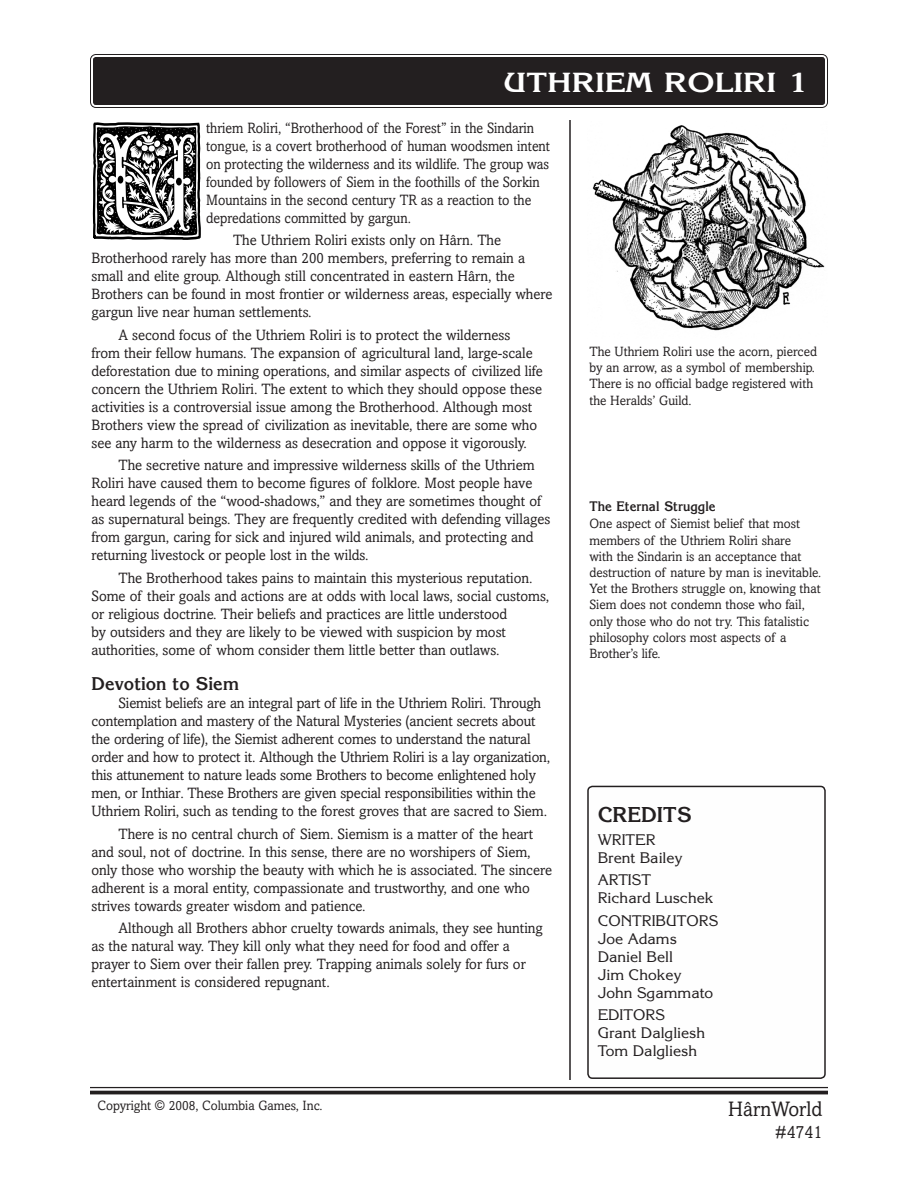
<style>
.page{position:relative;width:918px;height:1188px;background:#fff}
.page>*{position:absolute;margin:0;border:0;box-sizing:border-box;transform-origin:0 0}
.t1{font:700 27px "Korinna";color:#fff;scale:1.2 1}
.t2{font:21px "Amasis";color:#231f20;scale:.95 1}
.t3{font:700 21px "Korinna";color:#231f20}
.heading_2{font:700 18px "Korinna";color:#231f20}
.t4{font:18px "Amasis";color:#231f20;scale:.95 1}
.Normal_FL{font:15px/18px "Amasis";color:#231f20;scale:.95 1}
.Normal_FL-2{font:15px/18px "Amasis";color:#231f20;scale:.9 1}
.t5{font:15px "Korinna";color:#231f20}
.Sidebar{font:13.5px/16.2px "Amasis";color:#231f20;scale:.95 1}
.Heading_4{font:700 13.5px "Korinna";color:#231f20;scale:.95 1}
</style>
<div class="page">
<svg style="left:90px;top:1088px;width:738px;height:3px"></svg>
<hr style="left:90px;top:1087px;width:738px;height:1px;background:#231f20">
<hr style="left:90px;top:1091px;width:738px;height:3px;background:#231f20">
<div style="left:93px;top:57px;width:732px;height:48px;background:#231f20;border-radius:3px"></div>
<div style="left:90px;top:54px;width:738px;height:54px;border:6px solid #fff;border-radius:3px"></div>
<div style="left:90px;top:54px;width:738px;height:54px;border:1px solid #231f20;border-radius:5px"></div>
<div style="left:93px;top:57px;width:732px;height:48px;border:3px solid #231f20;border-radius:2px"></div>
<hr style="left:569px;top:120px;width:2px;height:960px;background:#231f20">
<div style="left:587px;top:786px;width:239px;height:293px;border:2px solid #231f20;border-radius:4px"></div>
<img style="left:592px;top:125px;width:233px;height:206px">
<svg style="left:92px;top:122px;width:109px;height:118px"></svg>
<p class="t1" style="left:503px;top:66px;width:256px">Uthriem Roliri 1</p>
<p class="Normal_FL-2" style="left:206px;top:119px;width:384px">thriem Roliri, “Brotherhood of the Forest” in the Sindarin tongue, is a covert brotherhood of human woodsmen intent on protecting the wilderness and its wildlife. The group was founded by followers of Siem in the foothills of the Sorkin Mountains in the second century TR as a reaction to the depredations committed by gargun.</p>
<p class="Normal_FL" style="left:92px;top:231px;width:487px;text-indent:142px">The Uthriem Roliri exists only on Hârn. The Brotherhood rarely has more than 200 members, preferring to remain a small and elite group. Although still concentrated in eastern Hârn, the Brothers can be found in most frontier or wilderness areas, especially where gargun live near human settlements.</p>
<p class="Normal_FL" style="left:92px;top:326px;width:477px;text-indent:27px">A second focus of the Uthriem Roliri is to protect the wilderness<br>from their fellow humans. The expansion of agricultural land, large-scale deforestation due to mining operations, and similar aspects of civilized life concern the Uthriem Roliri. The extent to which they should oppose these activities is a controversial issue among the Brotherhood. Although most Brothers view the spread of civilization as inevitable, there are some who see any harm to the wilderness as desecration and oppose it vigorously.</p>
<p class="Normal_FL" style="left:92px;top:456px;width:484px;text-indent:27px">The secretive nature and impressive wilderness skills of the Uthriem Roliri have caused them to become figures of folklore. Most people have heard legends of the “wood-shadows,” and they are sometimes thought of as supernatural beings. They are frequently credited with defending villages from gargun, caring for sick and injured wild animals, and protecting and returning livestock or people lost in the wilds.</p>
<p class="Normal_FL" style="left:92px;top:569px;width:483px;text-indent:27px">The Brotherhood takes pains to maintain this mysterious reputation.<br>Some of their goals and actions are at odds with local laws, social customs, or religious doctrine. Their beliefs and practices are little understood<br>by outsiders and they are likely to be viewed with suspicion by most authorities, some of whom consider them little better than outlaws.</p>
<p class="heading_2" style="left:92px;top:672px;width:149px">Devotion to Siem</p>
<p class="Normal_FL" style="left:92px;top:694px;width:484px;text-indent:27px">Siemist beliefs are an integral part of life in the Uthriem Roliri. Through contemplation and mastery of the Natural Mysteries (ancient secrets about the ordering of life), the Siemist adherent comes to understand the natural order and how to protect it. Although the Uthriem Roliri is a lay organization, this attunement to nature leads some Brothers to become enlightened holy men, or Inthiar. These Brothers are given special responsibilities within the Uthriem Roliri, such as tending to the forest groves that are sacred to Siem.</p>
<p class="Normal_FL" style="left:92px;top:824px;width:486px;text-indent:27px">There is no central church of Siem. Siemism is a matter of the heart and soul, not of doctrine. In this sense, there are no worshipers of Siem, only those who worship the beauty with which he is associated. The sincere adherent is a moral entity, compassionate and trustworthy, and one who strives towards greater wisdom and patience.</p>
<p class="Normal_FL" style="left:92px;top:919px;width:477px;text-indent:27px">Although all Brothers abhor cruelty towards animals, they see hunting as the natural way. They kill only what they need for food and offer a prayer to Siem over their fallen prey. Trapping animals solely for furs or entertainment is considered repugnant.</p>
<p class="Sidebar" style="left:590px;top:343px;width:241px">The Uthriem Roliri use the acorn, pierced by an arrow, as a symbol of membership.<br>There is no official badge registered with the Heralds’ Guild.</p>
<p class="Heading_4" style="left:590px;top:497px;width:134px">The Eternal Struggle</p>
<p class="Sidebar" style="left:590px;top:516px;width:246px">One aspect of Siemist belief that most members of the Uthriem Roliri share<br>with the Sindarin is an acceptance that destruction of nature by man is inevitable.<br>Yet the Brothers struggle on, knowing that Siem does not condemn those who fail, only those who do not try. This fatalistic philosophy colors most aspects of a Brother’s life.</p>
<p class="t3" style="left:598px;top:802px;width:96px">CREDITS</p>
<p class="t5" style="left:598px;top:830px;width:59px">WRITER</p>
<p class="t5" style="left:598px;top:848px;width:87px">Brent Bailey</p>
<p class="t5" style="left:598px;top:871px;width:55px">ARTIST</p>
<p class="t5" style="left:598px;top:889px;width:117px">Richard Luschek</p>
<p class="t5" style="left:598px;top:911px;width:122px">CONTRIBUTORS</p>
<p class="t5" style="left:598px;top:929px;width:81px">Joe Adams</p>
<p class="t5" style="left:598px;top:947px;width:77px">Daniel Bell</p>
<p class="t5" style="left:598px;top:965px;width:86px">Jim Chokey</p>
<p class="t5" style="left:598px;top:983px;width:117px">John Sgammato</p>
<p class="t5" style="left:598px;top:1006px;width:69px">EDITORS</p>
<p class="t5" style="left:598px;top:1024px;width:109px">Grant Dalgliesh</p>
<p class="t5" style="left:598px;top:1042px;width:101px">Tom Dalgliesh</p>
<p class="Sidebar" style="left:98px;top:1098px;width:239px">Copyright © 2008, Columbia Games, Inc.</p>
<p class="t2" style="left:728px;top:1097px;width:100px">HârnWorld</p>
<p class="t4" style="left:775px;top:1121px;width:51px">#4741</p>
</div>
